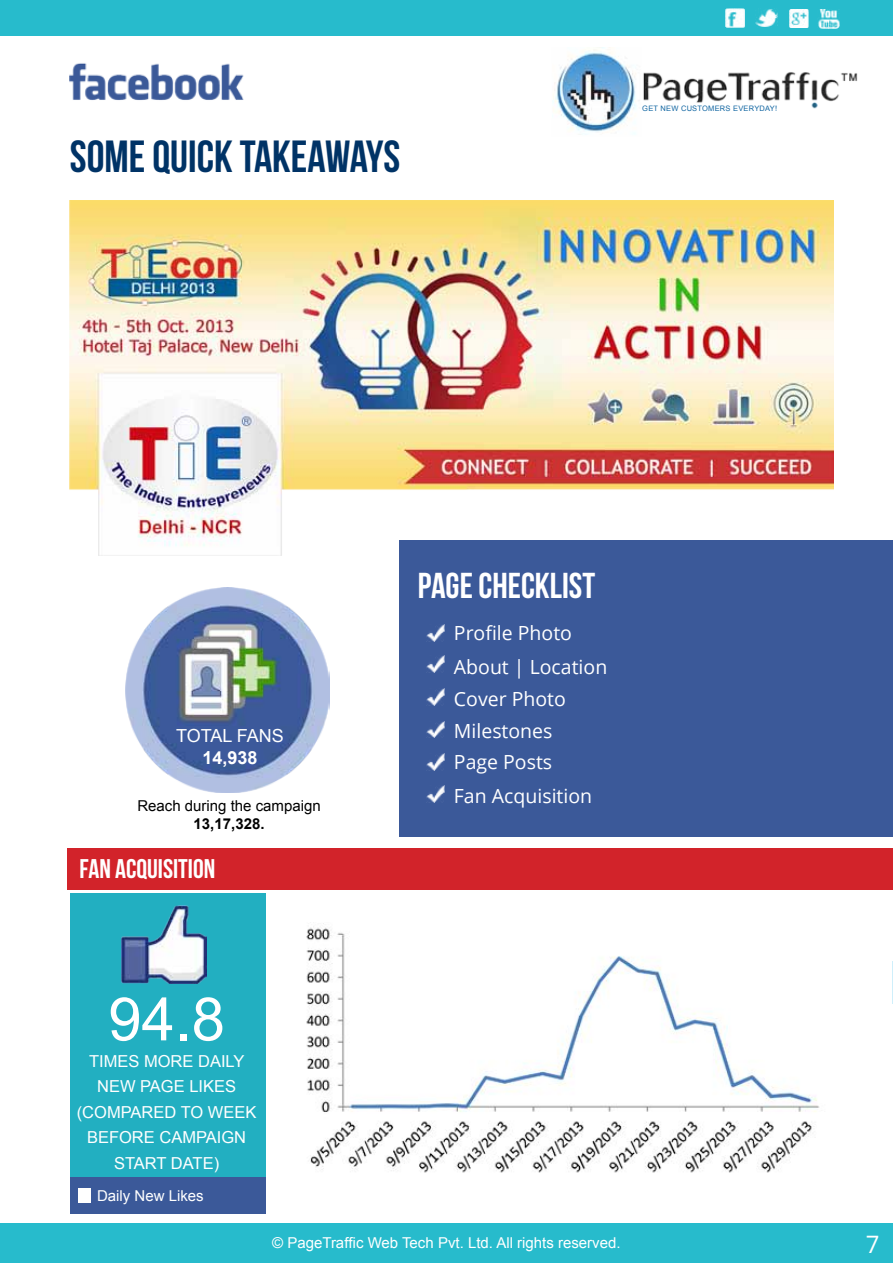
<style>
.page{position:relative;width:893px;height:1263px;background:#fff}
.page>*{position:absolute;margin:0;border:0;box-sizing:border-box;transform-origin:0 0}
.t1{font:60px "Arial";color:#fff}
.t2{font:45px "Bebas Neue";color:#036}
.t3{font:36px "Bebas Neue";color:#fff}
.t4{font:27px "Bebas Neue";color:#fff}
.t5{font:24px "Open Sans";color:#fff}
.t6{font:19.5px/32px "Open Sans";color:#fff}
.t7{font:18px "Arial";color:#fff}
.t8{font:700 18px "Arial";color:#fff}
.t9{font:16.5px/25.5px "Arial";color:#fff;text-align:center}
.t10{font:15px "Arial";color:#fff}
.t11{font:15px "Arial";color:#000}
.t12{font:700 15px "Arial";color:#000}
.t13{font:7.5px "Arial";letter-spacing:.03em;color:#1266a2}
</style>
<div class="page">
<div style="left:68px;top:848px;width:825px;height:42px;background:#d2232a"></div>
<img style="left:125px;top:588px;width:205px;height:204px">
<div style="left:70px;top:893px;width:195px;height:320px;background:#22afc1"></div>
<div style="left:70px;top:1177px;width:195px;height:37px;background:#3b5999"></div>
<div style="left:399px;top:540px;width:494px;height:297px;background:#3b5999"></div>
<div style="left:0;top:1224px;width:893px;height:39px;background:#27bbcc"></div>
<div style="left:0;top:0;width:893px;height:36px;background:#27bbcc"></div>
<img style="left:70px;top:201px;width:763px;height:355px">
<img style="left:306px;top:923px;width:514px;height:250px">
<img style="left:122px;top:906px;width:85px;height:77px">
<div style="left:78px;top:1188px;width:13px;height:15px;background:#fff"></div>
<img style="left:427px;top:624px;width:17px;height:17px">
<img style="left:427px;top:656px;width:17px;height:17px">
<img style="left:427px;top:688px;width:17px;height:17px">
<img style="left:427px;top:721px;width:17px;height:17px">
<img style="left:427px;top:753px;width:17px;height:17px">
<img style="left:427px;top:786px;width:17px;height:17px">
<img style="left:70px;top:63px;width:174px;height:37px">
<svg style="left:892px;top:961px;width:1px;height:43px"></svg>
<img style="left:725px;top:8px;width:20px;height:20px">
<img style="left:755px;top:9px;width:23px;height:18px">
<img style="left:789px;top:9px;width:19px;height:19px">
<img style="left:818px;top:9px;width:22px;height:20px">
<img style="left:552px;top:49px;width:306px;height:86px">
<h2 class="t2" style="left:70px;top:131px;width:332px">SOME QUICK TAKEAWAYS</h2>
<p class="t13" style="left:642px;top:104px;width:136px">GET NEW CUSTOMERS EVERYDAY!</p>
<p class="t7" style="left:176px;top:724px;width:109px">TOTAL FANS</p>
<p class="t8" style="left:202px;top:746px;width:57px">14,938</p>
<p class="t11" style="left:137px;top:796px;width:185px">Reach during the campaign</p>
<p class="t12" style="left:194px;top:814px;width:72px">13,17,328.</p>
<h3 class="t4" style="left:79px;top:854px;width:137px">FAN ACQUISITION</h3>
<h1 class="t1" style="left:108px;top:980px;width:118px">94.8</h1>
<p class="t9" style="left:77px;top:1048px;width:181px">TIMES MORE DAILY<br>NEW PAGE LIKES (COMPARED TO WEEK<br>BEFORE CAMPAIGN<br>START DATE)</p>
<p class="t10" style="left:97px;top:1185px;width:108px">Daily New Likes</p>
<h3 class="t3" style="left:418px;top:565px;width:179px">PAGE CHECKLIST</h3>
<p class="t6" style="left:454px;top:615px;width:155px;line-height:34px">Profile Photo<br>About | Location</p>
<p class="t6" style="left:454px;top:682px;width:113px">Cover Photo<br>Milestones<br>Page Posts</p>
<p class="t6" style="left:454px;top:779px;width:140px">Fan Acquisition</p>
<p class="t10" style="left:272px;top:1233px;width:350px">© PageTraffic Web Tech Pvt. Ltd. All rights reserved.</p>
<p class="t5" style="left:866px;top:1228px;width:15px">7</p>
</div>
